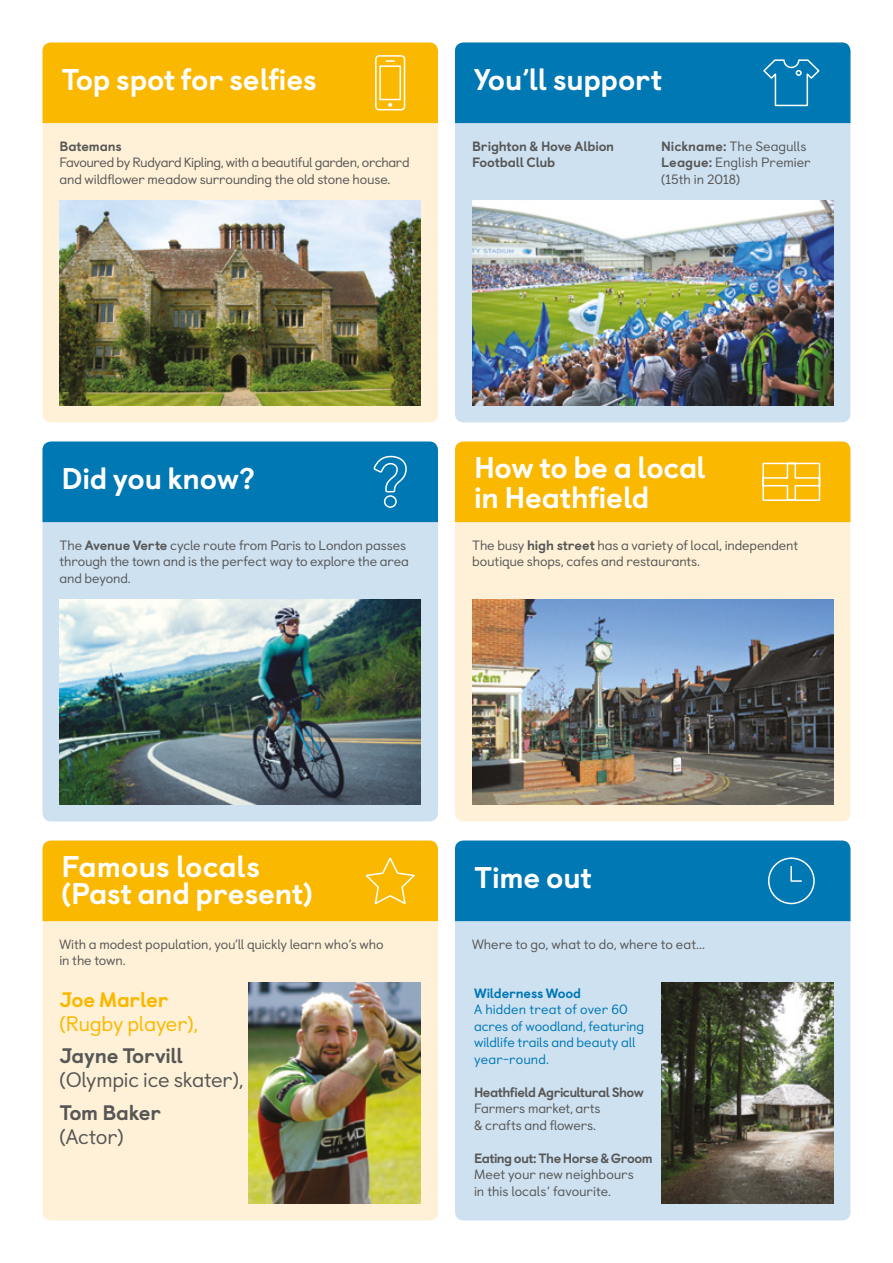
<style>
.page{position:relative;width:893px;height:1263px;background:#fff}
.page>*{position:absolute;margin:0;border:0;box-sizing:border-box;transform-origin:0 0}
.t1{font:800 30px/30px "Castledown";letter-spacing:-.01em;color:#fff}
.t2{font:21px "Castledown";letter-spacing:-.01em;color:#575756}
.t3{font:800 21px "Castledown";letter-spacing:-.015em;color:#575756}
.t4{font:21px "Castledown";letter-spacing:-.015em;color:#fbb800}
.t5{font:800 21px "Castledown";letter-spacing:-.015em;color:#fbb800}
.t6{font:13.5px/16.5px "Castledown";letter-spacing:-.015em;color:#575756}
.t7{font:800 13.5px/16.5px "Castledown";letter-spacing:-.03em;color:#575756}
.t8{font:13.5px/16.5px "Castledown";letter-spacing:-.005em;color:#0078b3}
.t9{font:800 13.5px "Castledown";letter-spacing:-.01em;color:#0078b3}
.s1{font-weight:800}
</style>
<div class="page">
<div style="left:43px;top:43px;width:395px;height:379px;background:#fff1d7;border-radius:9px"></div>
<div style="left:455px;top:43px;width:395px;height:379px;background:#cee1f1;border-radius:9px"></div>
<img style="left:60px;top:201px;width:361px;height:204px">
<div style="left:43px;top:441px;width:395px;height:380px;background:#cee1f1;border-radius:9px"></div>
<div style="left:455px;top:441px;width:395px;height:380px;background:#fff1d7;border-radius:9px"></div>
<div style="left:43px;top:840px;width:395px;height:380px;background:#fff1d7;border-radius:9px"></div>
<div style="left:455px;top:840px;width:395px;height:380px;background:#cee1f1;border-radius:9px"></div>
<img style="left:472px;top:201px;width:361px;height:204px">
<img style="left:60px;top:600px;width:361px;height:204px">
<img style="left:472px;top:600px;width:361px;height:204px">
<img style="left:249px;top:982px;width:172px;height:221px">
<img style="left:661px;top:982px;width:172px;height:221px">
<div style="left:43px;top:43px;width:395px;height:80px;background:#fbb800"></div>
<div style="left:455px;top:43px;width:395px;height:80px;background:#0078b3"></div>
<div style="left:43px;top:441px;width:395px;height:81px;background:#0078b3"></div>
<div style="left:455px;top:441px;width:395px;height:81px;background:#fbb800"></div>
<div style="left:43px;top:840px;width:395px;height:81px;background:#fbb800"></div>
<div style="left:455px;top:840px;width:395px;height:81px;background:#0078b3"></div>
<h1 class="t1" style="left:62px;top:62px;width:257px">Top spot for selfies</h1>
<h1 class="t1" style="left:474px;top:62px;width:190px">You’ll support</h1>
<p class="t7" style="left:60px;top:136px;width:64px">Batemans</p>
<p class="t6" style="left:60px;top:153px;width:352px">Favoured by Rudyard Kipling, with a beautiful garden, orchard and wildflower meadow surrounding the old stone house.</p>
<p class="t7" style="left:472px;top:136px;width:144px">Brighton &amp; Hove Albion<br>Football Club</p>
<p class="t6" style="left:661px;top:136px;width:151px"><span class="s1">Nickname:</span> The Seagulls<br><span class="s1">League:</span> English Premier (15th in 2018)</p>
<h1 class="t1" style="left:62px;top:461px;width:195px">Did you know?</h1>
<h1 class="t1" style="left:474px;top:450px;width:233px">How to be a local in Heathfield</h1>
<p class="t6" style="left:60px;top:535px;width:351px">The <span class="s1">Avenue Verte</span> cycle route from Paris to London passes through the town and is the perfect way to explore the area and beyond.</p>
<p class="t6" style="left:472px;top:535px;width:328px">The busy <span class="s1">high street</span> has a variety of local, independent boutique shops, cafes and restaurants.</p>
<h1 class="t1" style="left:62px;top:851px;width:252px;line-height:27px">Famous locals (Past and present)</h1>
<h1 class="t1" style="left:474px;top:860px;width:119px">Time out</h1>
<p class="t6" style="left:60px;top:934px;width:326px">With a modest population, you’ll quickly learn who’s who in the town.</p>
<p class="t6" style="left:472px;top:934px;width:235px">Where to go, what to do, where to eat...</p>
<h2 class="t5" style="left:60px;top:982px;width:110px">Joe Marler</h2>
<h2 class="t4" style="left:60px;top:1007px;width:140px">(Rugby player),</h2>
<h2 class="t3" style="left:60px;top:1039px;width:125px">Jayne Torvill</h2>
<h2 class="t2" style="left:60px;top:1063px;width:185px">(Olympic ice skater),</h2>
<h2 class="t3" style="left:60px;top:1095px;width:103px">Tom Baker</h2>
<h2 class="t2" style="left:60px;top:1120px;width:66px">(Actor)</h2>
<p class="t9" style="left:474px;top:982px;width:109px">Wilderness Wood</p>
<p class="t8" style="left:474px;top:1000px;width:171px">A hidden treat of over 60 acres of woodland, featuring wildlife trails and beauty all year-round.</p>
<p class="t7" style="left:474px;top:1083px;width:171px">Heathfield Agricultural Show</p>
<p class="t6" style="left:474px;top:1099px;width:128px">Farmers market, arts &amp; crafts and flowers.</p>
<p class="t7" style="left:474px;top:1149px;width:180px">Eating out: The Horse &amp; Groom</p>
<p class="t6" style="left:474px;top:1165px;width:161px">Meet your new neighbours in this locals’ favourite.</p>
</div>
